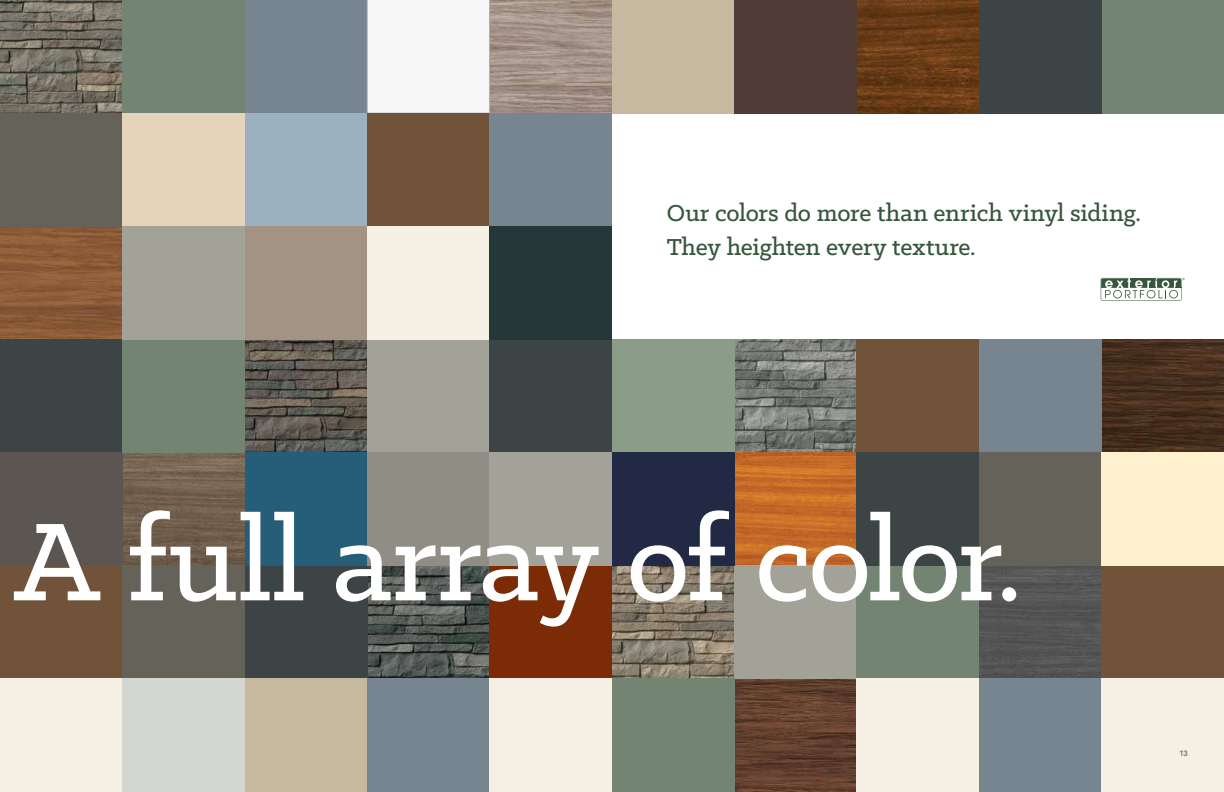
<style>
.page{position:relative;width:1224px;height:792px;background:#fff}
.page>*{position:absolute;margin:0;border:0;box-sizing:border-box;transform-origin:0 0}
.t1{font:500 125.2px "Klinic Slab";letter-spacing:-.02em;color:#fff}
.t2{font:500 26.1px/33.8px "Klinic Slab";letter-spacing:-.005em;color:#36573c}
.t3{font:700 8px "Helvetica LT Std";color:#808080}
</style>
<div class="page">
<img style="left:0;top:0;width:122px;height:113px">
<img style="left:734px;top:339px;width:123px;height:114px">
<img style="left:612px;top:566px;width:122px;height:113px">
<img style="left:367px;top:566px;width:123px;height:113px">
<img style="left:245px;top:339px;width:122px;height:114px">
<img style="left:857px;top:0;width:122px;height:113px">
<img style="left:979px;top:566px;width:123px;height:113px">
<img style="left:1102px;top:339px;width:122px;height:114px">
<svg style="left:734px;top:453px;width:123px;height:113px;background:#c16b2a"></svg>
<img style="left:122px;top:453px;width:123px;height:113px">
<img style="left:734px;top:679px;width:123px;height:113px">
<img style="left:0;top:226px;width:122px;height:113px">
<img style="left:490px;top:0;width:122px;height:113px">
<div style="left:122px;top:0;width:123px;height:113px;background:#738472"></div>
<div style="left:245px;top:0;width:122px;height:113px;background:#778591"></div>
<div style="left:367px;top:0;width:123px;height:113px;background:#f6f6f6"></div>
<div style="left:612px;top:0;width:122px;height:113px;background:#c6b9a0"></div>
<div style="left:1102px;top:0;width:122px;height:113px;background:#738472"></div>
<div style="left:734px;top:0;width:123px;height:113px;background:#513b37"></div>
<div style="left:0;top:113px;width:122px;height:113px;background:#656259"></div>
<div style="left:0;top:339px;width:122px;height:114px;background:#3d4445"></div>
<div style="left:0;top:566px;width:122px;height:113px;background:#705339"></div>
<div style="left:0;top:453px;width:122px;height:113px;background:#5b5651"></div>
<div style="left:0;top:679px;width:122px;height:113px;background:#f5efe4"></div>
<div style="left:122px;top:113px;width:123px;height:113px;background:#e3d4ba"></div>
<div style="left:122px;top:339px;width:123px;height:114px;background:#738472"></div>
<div style="left:122px;top:566px;width:123px;height:113px;background:#656259"></div>
<div style="left:122px;top:226px;width:123px;height:113px;background:#a2a298"></div>
<div style="left:122px;top:679px;width:123px;height:113px;background:#d4d6d1"></div>
<div style="left:245px;top:113px;width:122px;height:113px;background:#9cb1c0"></div>
<div style="left:245px;top:566px;width:122px;height:113px;background:#3d4445"></div>
<div style="left:245px;top:226px;width:122px;height:113px;background:#a39382"></div>
<div style="left:245px;top:453px;width:122px;height:113px;background:#265d79"></div>
<div style="left:245px;top:679px;width:122px;height:113px;background:#c6b9a0"></div>
<div style="left:367px;top:113px;width:123px;height:113px;background:#705339"></div>
<div style="left:367px;top:339px;width:123px;height:114px;background:#a2a298"></div>
<div style="left:367px;top:226px;width:123px;height:113px;background:#f5efe4"></div>
<div style="left:367px;top:453px;width:123px;height:113px;background:#908d85"></div>
<div style="left:367px;top:679px;width:123px;height:113px;background:#778591"></div>
<div style="left:734px;top:566px;width:123px;height:113px;background:#a2a298"></div>
<div style="left:490px;top:113px;width:122px;height:113px;background:#778591"></div>
<div style="left:490px;top:339px;width:122px;height:114px;background:#3d4445"></div>
<div style="left:490px;top:566px;width:122px;height:113px;background:#7b2c06"></div>
<div style="left:490px;top:226px;width:122px;height:113px;background:#253738"></div>
<div style="left:490px;top:453px;width:122px;height:113px;background:#a2a298"></div>
<div style="left:490px;top:679px;width:122px;height:113px;background:#f5efe4"></div>
<div style="left:612px;top:339px;width:122px;height:114px;background:#8b9d89"></div>
<div style="left:612px;top:453px;width:122px;height:113px;background:#222944"></div>
<div style="left:612px;top:679px;width:122px;height:113px;background:#738472"></div>
<div style="left:979px;top:339px;width:123px;height:114px;background:#778591"></div>
<div style="left:979px;top:453px;width:123px;height:113px;background:#656259"></div>
<div style="left:979px;top:679px;width:123px;height:113px;background:#778591"></div>
<div style="left:857px;top:339px;width:122px;height:114px;background:#705339"></div>
<div style="left:857px;top:566px;width:122px;height:113px;background:#738472"></div>
<div style="left:857px;top:453px;width:122px;height:113px;background:#3d4445"></div>
<div style="left:857px;top:679px;width:122px;height:113px;background:#f5efe4"></div>
<div style="left:1102px;top:566px;width:122px;height:113px;background:#705339"></div>
<div style="left:1102px;top:453px;width:122px;height:113px;background:#fff1cd"></div>
<div style="left:1102px;top:679px;width:122px;height:113px;background:#f5efe4"></div>
<div style="left:979px;top:0;width:123px;height:113px;background:#3d4445"></div>
<svg style="left:1101px;top:278px;width:84px;height:23px"></svg>
<p class="t2" style="left:667px;top:195px;width:476px">Our colors do more than enrich vinyl siding.<br>They heighten every texture.</p>
<h1 class="t1" style="left:14px;top:481px;width:1010px">A full array of color.</h1>
<p class="t3" style="left:1179px;top:748px;width:10px">13</p>
</div>
